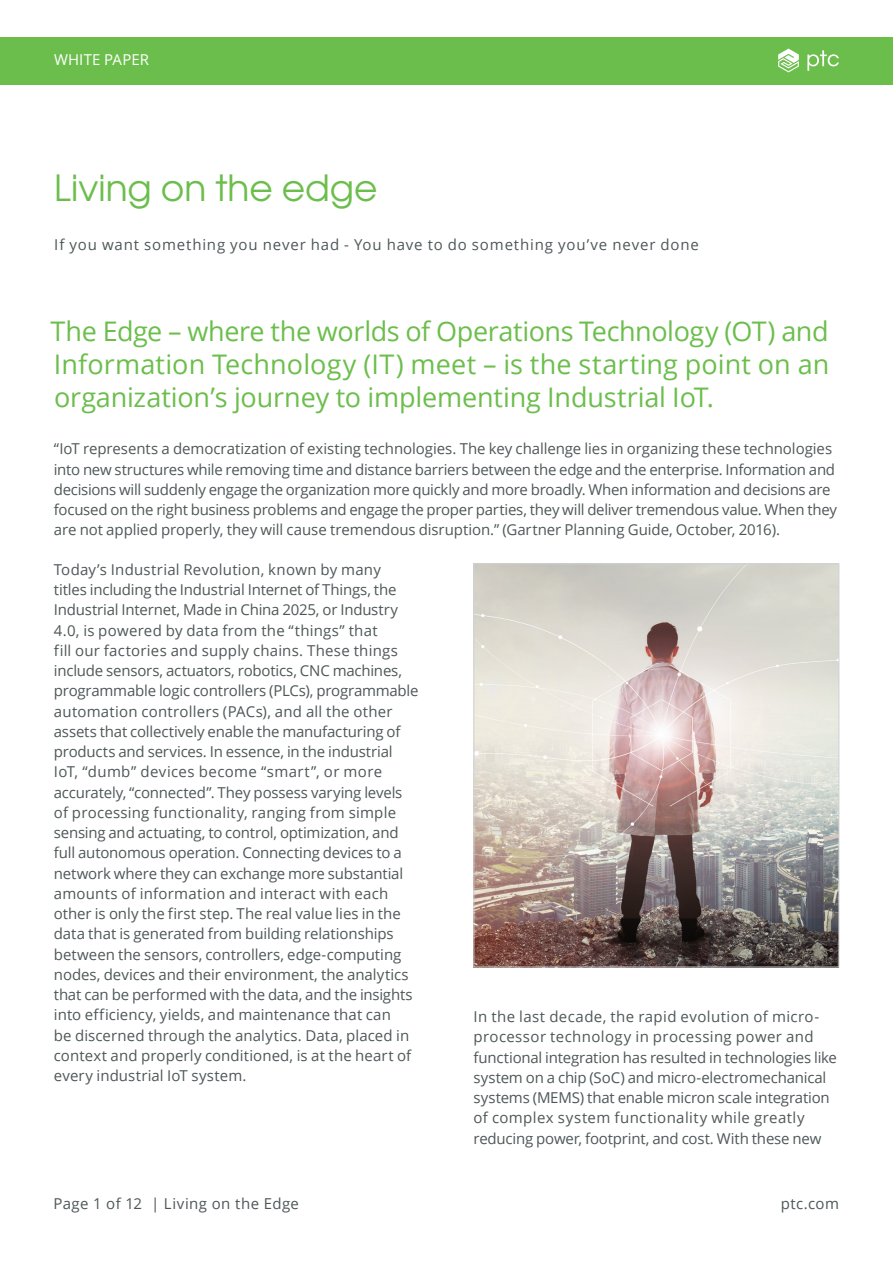
<style>
.page{position:relative;width:893px;height:1263px;background:#fff}
.page>*{position:absolute;margin:0;border:0;box-sizing:border-box;transform-origin:0 0}
._1__Headline{font:36px "Te X Gyre Adventor";color:#6cbe4c}
._3__Introduction{font:27px/33px "Open Sans";letter-spacing:-.005em;color:#6cbe4c;text-align:justify}
._4__Text_Body{font:15px/20.2px "Open Sans";letter-spacing:-.005em;color:#4e5758}
._2__Headline_Subhead{font:15px "Open Sans";letter-spacing:.055em;color:#4e5758}
._4__Text_Body-2{font:15px "Open Sans";letter-spacing:.03em;color:#4e5758}
.t1{font:15px "Open Sans";letter-spacing:.01em;color:#fff}
</style>
<div class="page">
<div style="left:0;top:37px;width:893px;height:48px;background:#6cbe4c"></div>
<svg style="left:778px;top:49px;width:21px;height:23px"></svg>
<svg style="left:807px;top:50px;width:32px;height:21px"></svg>
<img style="left:475px;top:565px;width:362px;height:400px">
<div style="left:473px;top:563px;width:366px;height:404px;border:1px solid #d1d2d4"></div>
<p class="t1" style="left:54px;top:50px;width:96px">WHITE PAPER</p>
<p class="_1__Headline" style="left:54px;top:159px;width:325px">Living on the edge</p>
<p class="_2__Headline_Subhead" style="left:54px;top:235px;width:646px">If you want something you never had - You have to do something you’ve never done</p>
<p class="_3__Introduction" style="left:51px;top:314px;width:780px">The Edge – where the worlds of Operations Technology (OT) and Information Technology (IT) meet – is the starting point on an organization’s journey to implementing Industrial IoT.</p>
<p class="_4__Text_Body" style="left:54px;top:438px;width:785px">“IoT represents a democratization of existing technologies. The key challenge lies in organizing these technologies into new structures while removing time and distance barriers between the edge and the enterprise. Information and decisions will suddenly engage the organization more quickly and more broadly. When information and decisions are focused on the right business problems and engage the proper parties, they will deliver tremendous value. When they are not applied properly, they will cause tremendous disruption.” (Gartner Planning Guide, October, 2016).</p>
<p class="_4__Text_Body" style="left:54px;top:559px;width:366px">Today’s Industrial Revolution, known by many<br>titles including the Industrial Internet of Things, the Industrial Internet, Made in China 2025, or Industry 4.0, is powered by data from the “things” that<br>fill our factories and supply chains. These things include sensors, actuators, robotics, CNC machines, programmable logic controllers (PLCs), programmable automation controllers (PACs), and all the other assets that collectively enable the manufacturing of products and services. In essence, in the industrial IoT, “dumb” devices become “smart”, or more accurately, “connected”. They possess varying levels of processing functionality, ranging from simple sensing and actuating, to control, optimization, and full autonomous operation. Connecting devices to a network where they can exchange more substantial amounts of information and interact with each other is only the first step. The real value lies in the data that is generated from building relationships between the sensors, controllers, edge-computing nodes, devices and their environment, the analytics that can be performed with the data, and the insights into efficiency, yields, and maintenance that can<br>be discerned through the analytics. Data, placed in context and properly conditioned, is at the heart of every industrial IoT system.</p>
<p class="_4__Text_Body" style="left:473px;top:1006px;width:365px">In the last decade, the rapid evolution of micro&shy;processor technology in processing power and functional integration has resulted in technologies like system on a chip (SoC) and micro-electromechanical systems (MEMS) that enable micron scale integration of complex system functionality while greatly reducing power, footprint, and cost. With these new</p>
<p class="_4__Text_Body-2" style="left:53px;top:1193px;width:247px">Page 1 of 12 | Living on the Edge</p>
<p class="_4__Text_Body" style="left:781px;top:1193px;width:60px">ptc.com</p>
</div>
